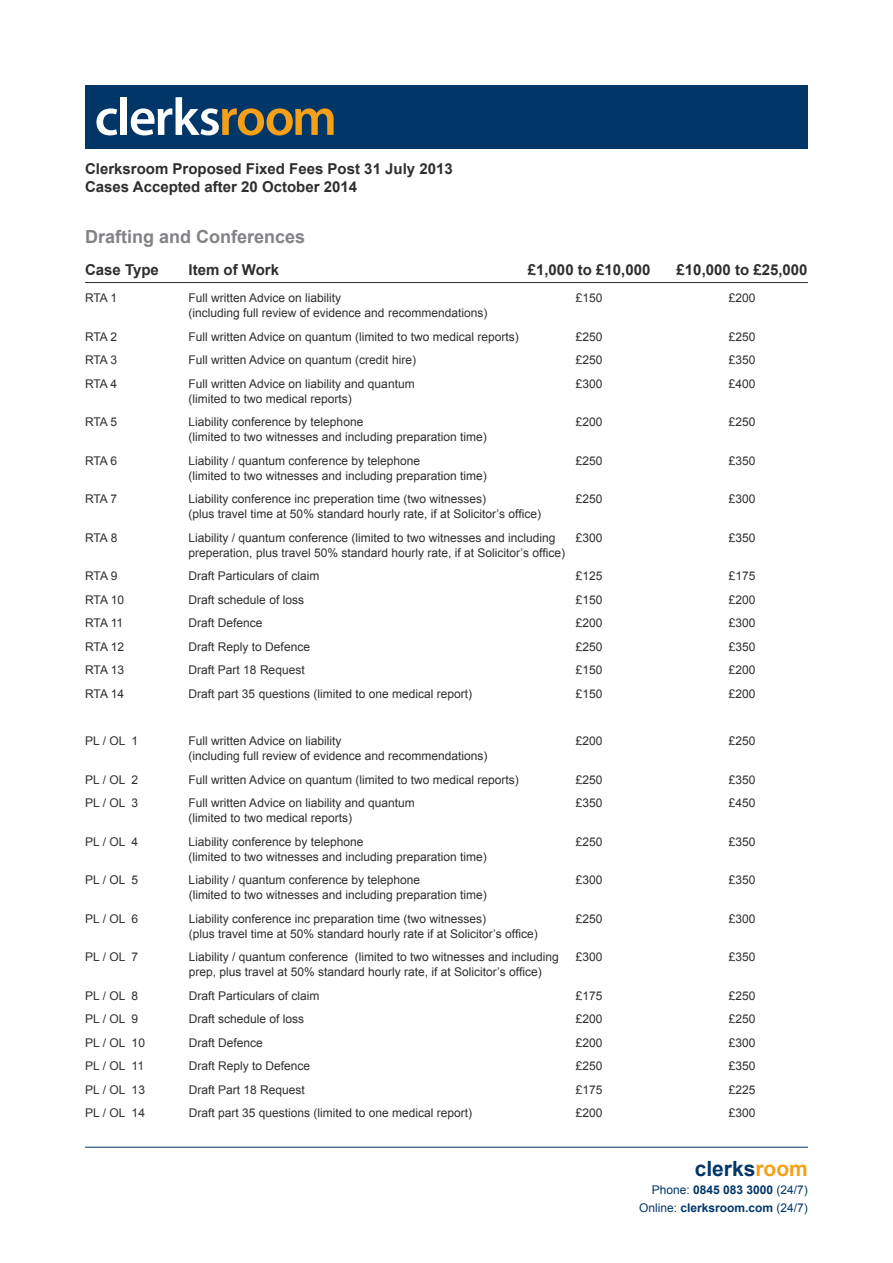
<style>
.page{position:relative;width:893px;height:1263px;background:#fff}
.page>*{position:absolute;margin:0;border:0;box-sizing:border-box;transform-origin:0 0}
.t1{font:700 21px "Arial";color:#003768}
.t2{font:700 18px "Arial";color:#808285}
.t3{font:700 15px/18px "Arial";color:#2e2e2f}
.t4{font:12px "Arial";color:#2e2e2f}
.t5{font:12px/18px "Arial";color:#003768;text-align:right}
.s1{color:#f6a01a}
.s2{font-weight:700}
</style>
<div class="page">
<hr style="left:85px;top:282px;width:723px;height:1px;background:#2e2e2f">
<div style="left:85px;top:85px;width:723px;height:64px;background:#003768"></div>
<svg style="left:96px;top:108px;width:21px;height:27px"></svg>
<div style="left:121px;top:97px;width:6px;height:38px;background:#fff"></div>
<svg style="left:131px;top:97px;width:203px;height:38px"></svg>
<hr style="left:85px;top:1147px;width:723px;height:1px;background:#003768">
<p class="t3" style="left:85px;top:161px;width:369px">Clerksroom Proposed Fixed Fees Post 31 July 2013<br>Cases Accepted after 20 October 2014</p>
<h2 class="t2" style="left:85px;top:225px;width:222px">Drafting and Conferences</h2>
<p class="t3" style="left:85px;top:261px;width:75px">Case Type</p>
<p class="t3" style="left:189px;top:261px;width:92px">Item of Work</p>
<p class="t3" style="left:528px;top:261px;width:124px">£1,000 to £10,000</p>
<p class="t3" style="left:677px;top:261px;width:132px">£10,000 to £25,000</p>
<p class="t4" style="left:85px;top:290px;width:34px">RTA 1</p>
<p class="t4" style="left:189px;top:290px;width:154px">Full written Advice on liability</p>
<p class="t4" style="left:576px;top:290px;width:28px">£150</p>
<p class="t4" style="left:729px;top:290px;width:28px">£200</p>
<p class="t4" style="left:189px;top:305px;width:300px">(including full review of evidence and recommendations)</p>
<p class="t4" style="left:85px;top:329px;width:34px">RTA 2</p>
<p class="t4" style="left:189px;top:329px;width:332px">Full written Advice on quantum (limited to two medical reports)</p>
<p class="t4" style="left:576px;top:329px;width:28px">£250</p>
<p class="t4" style="left:729px;top:329px;width:28px">£250</p>
<p class="t4" style="left:85px;top:352px;width:34px">RTA 3</p>
<p class="t4" style="left:189px;top:352px;width:229px">Full written Advice on quantum (credit hire)</p>
<p class="t4" style="left:576px;top:352px;width:28px">£250</p>
<p class="t4" style="left:729px;top:352px;width:28px">£350</p>
<p class="t4" style="left:85px;top:376px;width:34px">RTA 4</p>
<p class="t4" style="left:189px;top:376px;width:228px">Full written Advice on liability and quantum</p>
<p class="t4" style="left:576px;top:376px;width:28px">£300</p>
<p class="t4" style="left:729px;top:376px;width:28px">£400</p>
<p class="t4" style="left:189px;top:391px;width:165px">(limited to two medical reports)</p>
<p class="t4" style="left:85px;top:414px;width:34px">RTA 5</p>
<p class="t4" style="left:189px;top:414px;width:176px">Liability conference by telephone</p>
<p class="t4" style="left:576px;top:414px;width:28px">£200</p>
<p class="t4" style="left:729px;top:414px;width:28px">£250</p>
<p class="t4" style="left:189px;top:429px;width:300px">(limited to two witnesses and including preparation time)</p>
<p class="t4" style="left:85px;top:453px;width:34px">RTA 6</p>
<p class="t4" style="left:189px;top:453px;width:233px">Liability / quantum conference by telephone</p>
<p class="t4" style="left:576px;top:453px;width:28px">£250</p>
<p class="t4" style="left:729px;top:453px;width:28px">£350</p>
<p class="t4" style="left:189px;top:468px;width:300px">(limited to two witnesses and including preparation time)</p>
<p class="t4" style="left:85px;top:491px;width:34px">RTA 7</p>
<p class="t4" style="left:189px;top:491px;width:299px">Liability conference inc preperation time (two witnesses)</p>
<p class="t4" style="left:576px;top:491px;width:28px">£250</p>
<p class="t4" style="left:729px;top:491px;width:28px">£300</p>
<p class="t4" style="left:189px;top:506px;width:354px">(plus travel time at 50% standard hourly rate, if at Solicitor’s office)</p>
<p class="t4" style="left:85px;top:530px;width:34px">RTA 8</p>
<p class="t4" style="left:189px;top:530px;width:368px">Liability / quantum conference (limited to two witnesses and including</p>
<p class="t4" style="left:576px;top:530px;width:28px">£300</p>
<p class="t4" style="left:729px;top:530px;width:28px">£350</p>
<p class="t4" style="left:189px;top:545px;width:378px">preperation, plus travel 50% standard hourly rate, if at Solicitor’s office)</p>
<p class="t4" style="left:85px;top:568px;width:34px">RTA 9</p>
<p class="t4" style="left:189px;top:568px;width:132px">Draft Particulars of claim</p>
<p class="t4" style="left:576px;top:568px;width:28px">£125</p>
<p class="t4" style="left:729px;top:568px;width:28px">£175</p>
<p class="t4" style="left:85px;top:592px;width:40px">RTA 10</p>
<p class="t4" style="left:189px;top:592px;width:117px">Draft schedule of loss</p>
<p class="t4" style="left:576px;top:592px;width:28px">£150</p>
<p class="t4" style="left:729px;top:592px;width:28px">£200</p>
<p class="t4" style="left:85px;top:615px;width:40px">RTA 11</p>
<p class="t4" style="left:189px;top:615px;width:76px">Draft Defence</p>
<p class="t4" style="left:576px;top:615px;width:28px">£200</p>
<p class="t4" style="left:729px;top:615px;width:28px">£300</p>
<p class="t4" style="left:85px;top:639px;width:40px">RTA 12</p>
<p class="t4" style="left:189px;top:639px;width:123px">Draft Reply to Defence</p>
<p class="t4" style="left:576px;top:639px;width:28px">£250</p>
<p class="t4" style="left:729px;top:639px;width:28px">£350</p>
<p class="t4" style="left:85px;top:662px;width:40px">RTA 13</p>
<p class="t4" style="left:189px;top:662px;width:118px">Draft Part 18 Request</p>
<p class="t4" style="left:576px;top:662px;width:28px">£150</p>
<p class="t4" style="left:729px;top:662px;width:28px">£200</p>
<p class="t4" style="left:85px;top:686px;width:40px">RTA 14</p>
<p class="t4" style="left:189px;top:686px;width:285px">Draft part 35 questions (limited to one medical report)</p>
<p class="t4" style="left:576px;top:686px;width:28px">£150</p>
<p class="t4" style="left:729px;top:686px;width:28px">£200</p>
<p class="t4" style="left:85px;top:733px;width:55px">PL / OL 1</p>
<p class="t4" style="left:189px;top:733px;width:154px">Full written Advice on liability</p>
<p class="t4" style="left:576px;top:733px;width:28px">£200</p>
<p class="t4" style="left:729px;top:733px;width:28px">£250</p>
<p class="t4" style="left:189px;top:748px;width:300px">(including full review of evidence and recommendations)</p>
<p class="t4" style="left:85px;top:771px;width:55px">PL / OL 2</p>
<p class="t4" style="left:189px;top:771px;width:332px">Full written Advice on quantum (limited to two medical reports)</p>
<p class="t4" style="left:576px;top:771px;width:28px">£250</p>
<p class="t4" style="left:729px;top:771px;width:28px">£350</p>
<p class="t4" style="left:85px;top:795px;width:55px">PL / OL 3</p>
<p class="t4" style="left:189px;top:795px;width:228px">Full written Advice on liability and quantum</p>
<p class="t4" style="left:576px;top:795px;width:28px">£350</p>
<p class="t4" style="left:729px;top:795px;width:28px">£450</p>
<p class="t4" style="left:189px;top:810px;width:165px">(limited to two medical reports)</p>
<p class="t4" style="left:85px;top:833px;width:55px">PL / OL 4</p>
<p class="t4" style="left:189px;top:833px;width:176px">Liability conference by telephone</p>
<p class="t4" style="left:576px;top:833px;width:28px">£250</p>
<p class="t4" style="left:729px;top:833px;width:28px">£350</p>
<p class="t4" style="left:189px;top:848px;width:300px">(limited to two witnesses and including preparation time)</p>
<p class="t4" style="left:85px;top:872px;width:55px">PL / OL 5</p>
<p class="t4" style="left:189px;top:872px;width:233px">Liability / quantum conference by telephone</p>
<p class="t4" style="left:576px;top:872px;width:28px">£300</p>
<p class="t4" style="left:729px;top:872px;width:28px">£350</p>
<p class="t4" style="left:189px;top:887px;width:300px">(limited to two witnesses and including preparation time)</p>
<p class="t4" style="left:85px;top:910px;width:55px">PL / OL 6</p>
<p class="t4" style="left:189px;top:910px;width:299px">Liability conference inc preparation time (two witnesses)</p>
<p class="t4" style="left:576px;top:910px;width:28px">£250</p>
<p class="t4" style="left:729px;top:910px;width:28px">£300</p>
<p class="t4" style="left:189px;top:925px;width:351px">(plus travel time at 50% standard hourly rate if at Solicitor’s office)</p>
<p class="t4" style="left:85px;top:949px;width:55px">PL / OL 7</p>
<p class="t4" style="left:189px;top:949px;width:372px">Liability / quantum conference (limited to two witnesses and including</p>
<p class="t4" style="left:576px;top:949px;width:28px">£300</p>
<p class="t4" style="left:729px;top:949px;width:28px">£350</p>
<p class="t4" style="left:189px;top:964px;width:355px">prep, plus travel at 50% standard hourly rate, if at Solicitor’s office)</p>
<p class="t4" style="left:85px;top:987px;width:55px">PL / OL 8</p>
<p class="t4" style="left:189px;top:987px;width:132px">Draft Particulars of claim</p>
<p class="t4" style="left:576px;top:987px;width:28px">£175</p>
<p class="t4" style="left:729px;top:987px;width:28px">£250</p>
<p class="t4" style="left:85px;top:1011px;width:55px">PL / OL 9</p>
<p class="t4" style="left:189px;top:1011px;width:117px">Draft schedule of loss</p>
<p class="t4" style="left:576px;top:1011px;width:28px">£200</p>
<p class="t4" style="left:729px;top:1011px;width:28px">£250</p>
<p class="t4" style="left:85px;top:1034px;width:61px">PL / OL 10</p>
<p class="t4" style="left:189px;top:1034px;width:76px">Draft Defence</p>
<p class="t4" style="left:576px;top:1034px;width:28px">£200</p>
<p class="t4" style="left:729px;top:1034px;width:28px">£300</p>
<p class="t4" style="left:85px;top:1058px;width:60px">PL / OL 11</p>
<p class="t4" style="left:189px;top:1058px;width:123px">Draft Reply to Defence</p>
<p class="t4" style="left:576px;top:1058px;width:28px">£250</p>
<p class="t4" style="left:729px;top:1058px;width:28px">£350</p>
<p class="t4" style="left:85px;top:1081px;width:61px">PL / OL 13</p>
<p class="t4" style="left:189px;top:1081px;width:118px">Draft Part 18 Request</p>
<p class="t4" style="left:576px;top:1081px;width:28px">£175</p>
<p class="t4" style="left:729px;top:1081px;width:28px">£225</p>
<p class="t4" style="left:85px;top:1105px;width:61px">PL / OL 14</p>
<p class="t4" style="left:189px;top:1105px;width:285px">Draft part 35 questions (limited to one medical report)</p>
<p class="t4" style="left:576px;top:1105px;width:28px">£200</p>
<p class="t4" style="left:729px;top:1105px;width:28px">£300</p>
<h1 class="t1" style="left:695px;top:1155px;width:115px">clerks<span class="s1">room</span></h1>
<p class="t5" style="left:639px;top:1181px;width:170px">Phone: <span class="s2">0845 083 3000</span> (24/7)<br>Online: <span class="s2">clerksroom.com</span> (24/7)</p>
</div>
